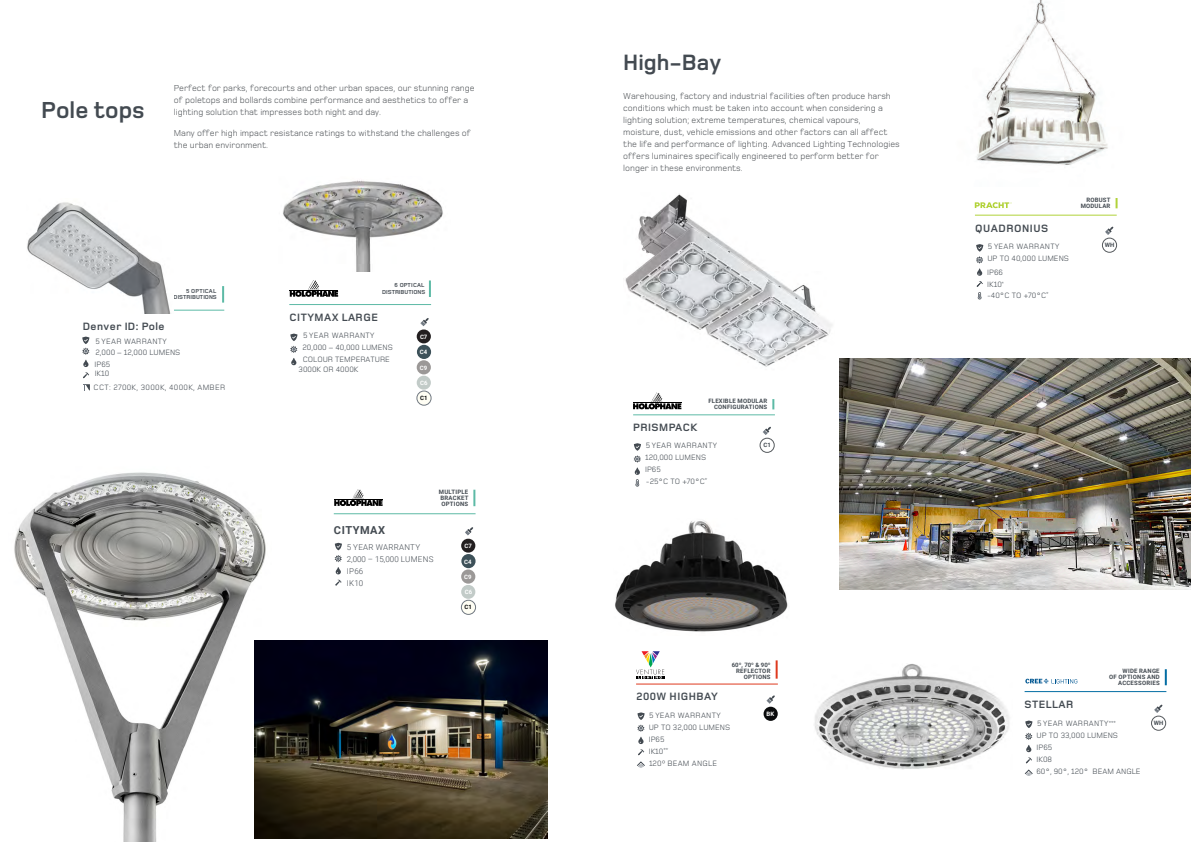
<style>
.page{position:relative;width:1191px;height:842px;background:#fff}
.page>*{position:absolute;margin:0;border:0;box-sizing:border-box;transform-origin:0 0}
.t1{font:700 24px "Foundry Monoline";color:#434a51}
.t2{font:700 23px "Foundry Monoline";color:#434a51}
.t3{font:700 11px "Foundry Monoline";letter-spacing:.045em;color:#434a51}
.t4{font:700 11px "Roboto";letter-spacing:.045em;color:#434a51}
.t5{font:9px/12px "Foundry Monoline";color:#565a5e}
.t6{font:8px/12px "Foundry Monoline";color:#434a51}
.t7{font:8px/12px "Foundry Monoline";letter-spacing:.02em;color:#434a51}
.t8{font:8px "Foundry Monoline";letter-spacing:.035em;color:#434a51}
.t9{font:300 8px/12px "Roboto";letter-spacing:.035em;color:#434a51}
.t10{font:700 6px/6px "Roboto";letter-spacing:.035em;color:#434a51;text-align:right}
.t11{font:700 6px/7px "Foundry Monoline";color:#434a51;text-align:right}
.t12{font:700 6px "Roboto";color:#fff}
.t13{font:700 6px "Foundry Monoline";letter-spacing:.035em;color:#434a51}
.t14{font:700 6px "Roboto";color:#0a0b0c}
</style>
<div class="page">
<img style="left:14px;top:472px;width:252px;height:370px">
<svg style="left:465px;top:527px;width:8px;height:8px"></svg>
<svg style="left:334px;top:489px;width:48px;height:17px"></svg>
<hr style="left:334px;top:513px;width:141px;height:1px;background:#5dbaa6">
<div style="left:461px;top:569px;width:14px;height:15px;background:#9b9897;border-radius:50%"></div>
<div style="left:461px;top:554px;width:14px;height:14px;background:#3d5159;border-radius:50%"></div>
<div style="left:461px;top:539px;width:14px;height:14px;background:#231f20;border-radius:7px"></div>
<div style="left:461px;top:600px;width:14px;height:14px;background:#fffef4;border-radius:50%"></div>
<div style="left:461px;top:600px;width:15px;height:14px;border:1px solid #707881;border-radius:50%"></div>
<div style="left:461px;top:585px;width:14px;height:14px;background:#c2cbc8;border-radius:7px"></div>
<svg style="left:335px;top:543px;width:7px;height:31px"></svg>
<svg style="left:335px;top:580px;width:6px;height:6px"></svg>
<svg style="left:473px;top:490px;width:2px;height:16px"></svg>
<svg style="left:420px;top:318px;width:9px;height:8px"></svg>
<svg style="left:290px;top:280px;width:48px;height:17px"></svg>
<hr style="left:289px;top:304px;width:142px;height:1px;background:#5dbaa6">
<div style="left:417px;top:360px;width:14px;height:14px;background:#9b9897;border-radius:50%"></div>
<div style="left:417px;top:345px;width:14px;height:14px;background:#3d5159;border-radius:50%"></div>
<div style="left:417px;top:329px;width:14px;height:14px;background:#231f20;border-radius:7px"></div>
<div style="left:417px;top:391px;width:14px;height:14px;background:#fffef4;border-radius:50%"></div>
<div style="left:417px;top:391px;width:14px;height:14px;border:1px solid #707881;border-radius:50%"></div>
<div style="left:417px;top:376px;width:14px;height:14px;background:#c2cbc8;border-radius:7px"></div>
<svg style="left:290px;top:334px;width:7px;height:31px"></svg>
<svg style="left:429px;top:280px;width:2px;height:17px"></svg>
<hr style="left:82px;top:310px;width:142px;height:1px;background:#5dbaa6">
<svg style="left:222px;top:286px;width:2px;height:17px"></svg>
<svg style="left:84px;top:384px;width:6px;height:6px"></svg>
<svg style="left:82px;top:336px;width:8px;height:42px"></svg>
<img style="left:283px;top:180px;width:160px;height:91px">
<img style="left:27px;top:202px;width:146px;height:111px">
<img style="left:254px;top:640px;width:293px;height:199px">
<img style="left:977px;top:0;width:131px;height:165px">
<svg style="left:974px;top:202px;width:38px;height:6px"></svg>
<svg style="left:1025px;top:720px;width:7px;height:43px"></svg>
<svg style="left:1024px;top:769px;width:9px;height:7px"></svg>
<svg style="left:637px;top:712px;width:7px;height:43px"></svg>
<svg style="left:637px;top:761px;width:8px;height:7px"></svg>
<svg style="left:634px;top:443px;width:7px;height:44px"></svg>
<svg style="left:766px;top:695px;width:9px;height:9px"></svg>
<div style="left:763px;top:707px;width:14px;height:14px;background:#0a0b0c;border-radius:50%"></div>
<svg style="left:1025px;top:678px;width:52px;height:6px"></svg>
<svg style="left:1164px;top:669px;width:2px;height:16px"></svg>
<svg style="left:772px;top:399px;width:2px;height:10px"></svg>
<svg style="left:1115px;top:198px;width:2px;height:10px"></svg>
<svg style="left:775px;top:660px;width:2px;height:19px"></svg>
<svg style="left:636px;top:651px;width:28px;height:28px"></svg>
<svg style="left:976px;top:244px;width:7px;height:55px"></svg>
<hr style="left:975px;top:215px;width:141px;height:1px;background:#b1d23a">
<hr style="left:1024px;top:691px;width:142px;height:1px;background:#036da3">
<hr style="left:636px;top:684px;width:142px;height:1px;background:#de3a1f">
<hr style="left:633px;top:415px;width:142px;height:1px;background:#5dbaa6">
<svg style="left:1154px;top:705px;width:8px;height:8px"></svg>
<div style="left:1151px;top:716px;width:14px;height:14px;border:1px solid #565a5e;border-radius:50%"></div>
<svg style="left:1105px;top:227px;width:8px;height:8px"></svg>
<div style="left:1102px;top:238px;width:14px;height:14px;border:1px solid #565a5e;border-radius:50%"></div>
<svg style="left:762px;top:427px;width:9px;height:8px"></svg>
<div style="left:760px;top:438px;width:14px;height:14px;border:1px solid #565a5e;border-radius:50%"></div>
<img style="left:615px;top:520px;width:173px;height:112px">
<img style="left:625px;top:194px;width:207px;height:173px">
<img style="left:839px;top:359px;width:352px;height:231px">
<img style="left:814px;top:664px;width:195px;height:106px">
<svg style="left:633px;top:392px;width:48px;height:17px"></svg>
<h1 class="t1" style="left:41px;top:97px;width:105px">Pole tops</h1>
<p class="t5" style="left:174px;top:83px;width:302px">Perfect for parks, forecourts and other urban spaces, our stunning range of poletops and bollards combine performance and aesthetics to offer a lighting solution that impresses both night and day.</p>
<p class="t5" style="left:174px;top:127px;width:299px">Many offer high impact resistance ratings to withstand the challenges of the urban environment.</p>
<p class="t13" style="left:186px;top:287px;width:32px">5 OPTICAL</p>
<p class="t11" style="left:174px;top:294px;width:45px">DISTRIBUTIONS</p>
<p class="t11" style="left:382px;top:282px;width:45px">6 OPTICAL<br>DISTRIBUTIONS</p>
<p class="t3" style="left:83px;top:320px;width:83px">Denver ID: Pole</p>
<p class="t6" style="left:94px;top:346px;width:87px">2,000 – 12,000 LUMENS<br>IP65</p>
<p class="t6" style="left:95px;top:368px;width:16px">IK10</p>
<p class="t8" style="left:95px;top:337px;width:73px">5 YEAR WARRANTY</p>
<p class="t8" style="left:94px;top:383px;width:133px">CCT: 2700K, 3000K, 4000K, AMBER</p>
<p class="t3" style="left:289px;top:311px;width:90px">CITYMAX LARGE</p>
<p class="t6" style="left:302px;top:330px;width:92px">5 YEAR WARRANTY<br>20,000 – 40,000 LUMENS<br>COLOUR TEMPERATURE</p>
<p class="t6" style="left:298px;top:364px;width:61px">3000K OR 4000K</p>
<p class="t12" style="left:420px;top:332px;width:9px">C7</p>
<p class="t12" style="left:420px;top:348px;width:9px">C4</p>
<p class="t12" style="left:420px;top:363px;width:9px">C9</p>
<p class="t12" style="left:420px;top:378px;width:9px">C6</p>
<p class="t14" style="left:420px;top:394px;width:9px">C1</p>
<p class="t10" style="left:439px;top:489px;width:31px;text-align:justify">MULTIPLE BRACKET OPTIONS</p>
<p class="t4" style="left:334px;top:522px;width:53px">CITYMAX</p>
<p class="t9" style="left:347px;top:541px;width:88px">5 YEAR WARRANTY<br>2,000 – 15,000 LUMENS<br>IP66<br>IK10</p>
<p class="t12" style="left:464px;top:542px;width:9px">C7</p>
<p class="t12" style="left:464px;top:557px;width:9px">C4</p>
<p class="t12" style="left:464px;top:573px;width:9px">C9</p>
<p class="t12" style="left:465px;top:588px;width:9px">C6</p>
<p class="t14" style="left:464px;top:603px;width:9px">C1</p>
<h2 class="t2" style="left:623px;top:50px;width:100px">High-Bay</h2>
<p class="t5" style="left:623px;top:90px;width:278px">Warehousing, factory and industrial facilities often produce harsh conditions which must be taken into account when considering a lighting solution; extreme temperatures, chemical vapours, moisture, dust, vehicle emissions and other factors can all affect the life and performance of lighting. Advanced Lighting Technologies offers luminaires specifically engineered to perform better for longer in these environments.</p>
<p class="t10" style="left:708px;top:398px;width:60px">FLEXIBLE MODULAR<br>CONFIGURATIONS</p>
<p class="t3" style="left:633px;top:421px;width:66px">PRISMPACK</p>
<p class="t6" style="left:645px;top:440px;width:73px">5 YEAR WARRANTY<br>120,000 LUMENS<br>IP65<br>-25°C TO +70°C<sup>*</sup></p>
<p class="t10" style="left:763px;top:442px;width:9px">C1</p>
<p class="t10" style="left:732px;top:661px;width:40px">60º, 70º &amp; 90º<br>REFLECTOR<br>OPTIONS</p>
<p class="t3" style="left:636px;top:690px;width:83px">200W HIGHBAY</p>
<p class="t7" style="left:648px;top:710px;width:83px">5 YEAR WARRANTY<br>UP TO 32,000 LUMENS<br>IP65<br>IK10<sup>**<br></sup>120º BEAM ANGLE</p>
<p class="t12" style="left:766px;top:710px;width:9px">BK</p>
<p class="t3" style="left:975px;top:222px;width:74px">QUADRONIUS</p>
<p class="t6" style="left:987px;top:240px;width:83px">5 YEAR WARRANTY<br>UP TO 40,000 LUMENS</p>
<p class="t6" style="left:987px;top:267px;width:18px">IP66<br>IK10<sup>*</sup></p>
<p class="t6" style="left:987px;top:289px;width:63px">-40°C TO +70°C<sup>*</sup></p>
<p class="t10" style="left:1080px;top:197px;width:31px">ROBUST<br>MODULAR</p>
<p class="t10" style="left:1104px;top:242px;width:11px">WH</p>
<p class="t10" style="left:1109px;top:667px;width:52px">WIDE RANGE<br>OF OPTIONS AND<br>ACCESSORIES</p>
<p class="t3" style="left:1024px;top:698px;width:50px">STELLAR</p>
<p class="t6" style="left:1036px;top:718px;width:105px">5 YEAR WARRANTY<sup>***<br></sup>UP TO 33,000 LUMENS<br>IP65<br>IK08<br>60°, 90°, 120° BEAM ANGLE</p>
<p class="t10" style="left:1153px;top:720px;width:11px">WH</p>
</div>
